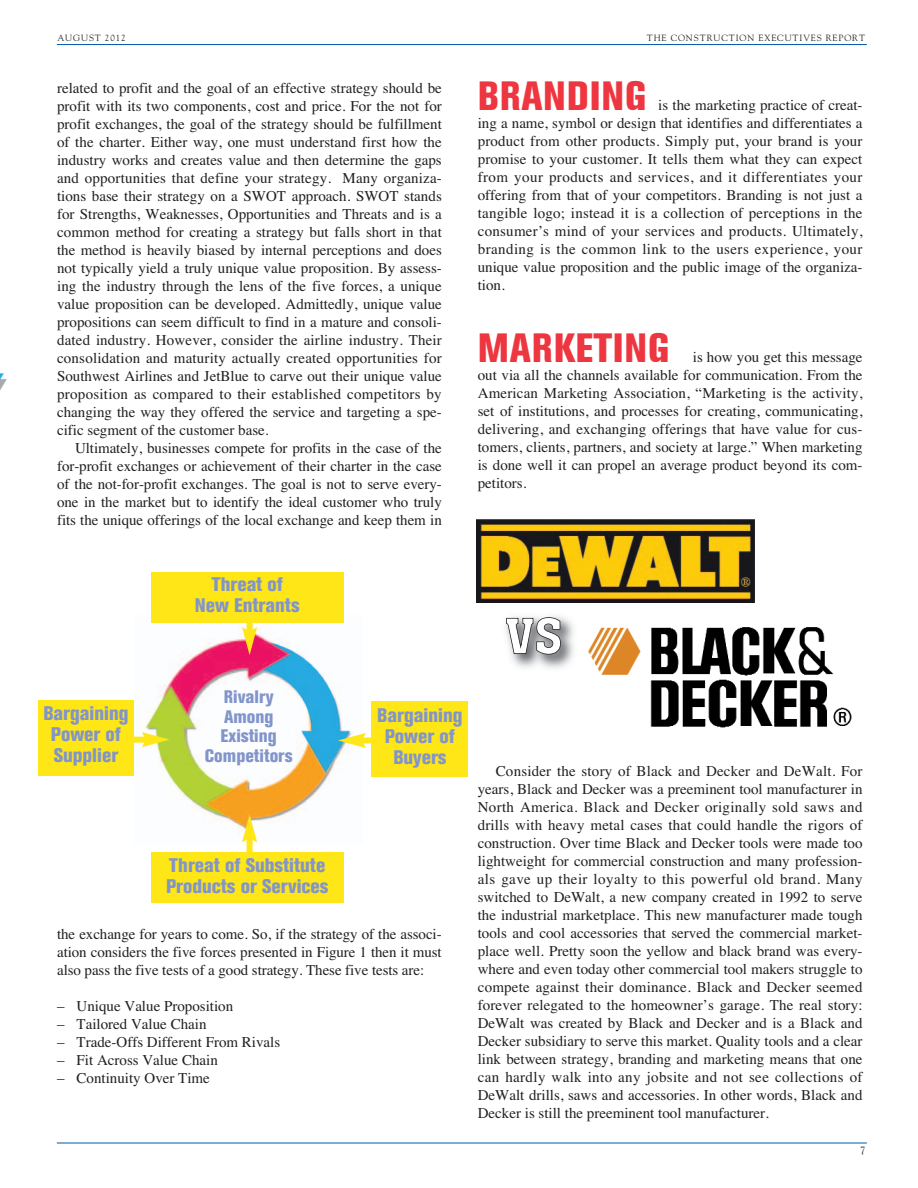
<style>
.page{position:relative;width:918px;height:1188px;background:#fff}
.page>*{position:absolute;margin:0;border:0;box-sizing:border-box;transform-origin:0 0}
.t1{font:800 condensed 40.5px "Akzidenz Grotesk BE";letter-spacing:.02em;color:#ee3640}
.t2{font:800 condensed 19.5px/21px "Akzidenz Grotesk BE";color:#8295cb;text-align:center}
.t3{font:800 condensed 18px/19.4px "Akzidenz Grotesk BE";color:#8295cb;text-align:center}
.t4{font:15px/18px "Times";color:#231f20;text-align:justify}
.t5{font:10.5px "Goudy";color:#231f20}
.t6{font:9px "Goudy";letter-spacing:.1em;color:#231f20}
</style>
<div class="page">
<img style="left:0;top:372px;width:7px;height:19px">
<hr style="left:57px;top:44px;width:810px;height:1px;background:#0157a8">
<hr style="left:57px;top:1143px;width:810px;height:1px;background:#0157a8">
<img style="left:135px;top:623px;width:217px;height:220px">
<div style="left:38px;top:700px;width:96px;height:75px;background:#ffe616"></div>
<div style="left:151px;top:573px;width:193px;height:50px;background:#ffe616"></div>
<img style="left:477px;top:520px;width:277px;height:82px">
<img style="left:588px;top:627px;width:264px;height:101px">
<img style="left:505px;top:616px;width:69px;height:53px">
<svg style="left:506px;top:617px;width:55px;height:38px"></svg>
<div style="left:247px;top:618px;width:6px;height:15px;background:#ffe616"></div>
<svg style="left:242px;top:627px;width:15px;height:28px"></svg>
<div style="left:247px;top:837px;width:6px;height:36px;background:#ffe616"></div>
<svg style="left:242px;top:814px;width:15px;height:28px"></svg>
<div style="left:131px;top:737px;width:16px;height:6px;background:#ffe616"></div>
<svg style="left:142px;top:732px;width:28px;height:15px"></svg>
<div style="left:361px;top:737px;width:22px;height:6px;background:#ffe616"></div>
<svg style="left:338px;top:733px;width:28px;height:15px"></svg>
<div style="left:151px;top:852px;width:193px;height:51px;background:#ffe616"></div>
<div style="left:372px;top:702px;width:96px;height:75px;background:#ffe616"></div>
<p class="t6" style="left:57px;top:34px;width:70px">AUGUST 2012</p>
<p class="t6" style="left:647px;top:34px;width:220px">THE CONSTRUCTION EXECUTIVES REPORT</p>
<p class="t4" style="left:57px;top:80px;width:386px">related to profit and the goal of an effective strategy should be profit with its two components, cost and price. For the not for profit exchanges, the goal of the strategy should be fulfillment of the charter. Either way, one must understand first how the industry works and creates value and then determine the gaps and opportunities that define your strategy. Many organiza&shy;tions base their strategy on a SWOT approach. SWOT stands for Strengths, Weaknesses, Opportunities and Threats and is a common method for creating a strategy but falls short in that the method is heavily biased by internal perceptions and does not typically yield a truly unique value proposition. By assess&shy;ing the industry through the lens of the five forces, a unique value proposition can be developed. Admittedly, unique value propositions can seem difficult to find in a mature and consoli&shy;dated industry. However, consider the airline industry. Their consolidation and maturity actually created opportunities for Southwest Airlines and JetBlue to carve out their unique value proposition as compared to their established competitors by changing the way they offered the service and targeting a spe&shy;cific segment of the customer base.</p>
<p class="t4" style="left:57px;top:440px;width:386px;text-indent:18px">Ultimately, businesses compete for profits in the case of the for-profit exchanges or achievement of their charter in the case of the not-for-profit exchanges. The goal is not to serve every&shy;one in the market but to identify the ideal customer who truly fits the unique offerings of the local exchange and keep them in</p>
<h2 class="t2" style="left:195px;top:575px;width:106px">Threat of<br>New Entrants</h2>
<h1 class="t1" style="left:478px;top:81px;width:170px">BRANDING</h1>
<p class="t4" style="left:478px;top:97px;width:386px;text-indent:181px">is the marketing practice of creat&shy;ing a name, symbol or design that identifies and differentiates a product from other products. Simply put, your brand is your promise to your customer. It tells them what they can expect from your products and services, and it differentiates your offering from that of your competitors. Branding is not just a tangible logo; instead it is a collection of perceptions in the consumer’s mind of your services and products. Ultimately, branding is the common link to the users experience, your unique value proposition and the public image of the organiza&shy;tion.</p>
<h1 class="t1" style="left:478px;top:333px;width:193px">MARKETING</h1>
<p class="t4" style="left:478px;top:349px;width:386px;text-indent:215px">is how you get this message out via all the channels available for communication. From the American Marketing Association, “Marketing is the activity, set of institutions, and processes for creating, communicating, delivering, and exchanging offerings that have value for cus&shy;tomers, clients, partners, and society at large.” When marketing is done well it can propel an average product beyond its com&shy;petitors.</p>
<h2 class="t2" style="left:43px;top:704px;width:87px">Bargaining<br>Power of<br>Supplier</h2>
<p class="t3" style="left:205px;top:689px;width:89px">Rivalry<br>Among<br>Existing<br>Competitors</p>
<h2 class="t2" style="left:166px;top:856px;width:164px;text-align:left">Threat of Substitute<br>Products or Services</h2>
<h2 class="t2" style="left:377px;top:706px;width:87px">Bargaining<br>Power of<br>Buyers</h2>
<p class="t4" style="left:57px;top:926px;width:386px">the exchange for years to come. So, if the strategy of the associ&shy;ation considers the five forces presented in Figure 1 then it must also pass the five tests of a good strategy. These five tests are:</p>
<p class="t4" style="left:57px;top:998px;width:178px">– Unique Value Proposition</p>
<p class="t4" style="left:57px;top:1016px;width:151px">– Tailored Value Chain</p>
<p class="t4" style="left:57px;top:1034px;width:225px">– Trade-Offs Different From Rivals</p>
<p class="t4" style="left:57px;top:1052px;width:162px">– Fit Across Value Chain</p>
<p class="t4" style="left:57px;top:1070px;width:154px">– Continuity Over Time</p>
<p class="t4" style="left:478px;top:763px;width:386px;text-indent:18px">Consider the story of Black and Decker and DeWalt. For years, Black and Decker was a preeminent tool manufacturer in North America. Black and Decker originally sold saws and drills with heavy metal cases that could handle the rigors of construction. Over time Black and Decker tools were made too lightweight for commercial construction and many profession&shy;als gave up their loyalty to this powerful old brand. Many switched to DeWalt, a new company created in 1992 to serve the industrial marketplace. This new manufacturer made tough tools and cool accessories that served the commercial market&shy;place well. Pretty soon the yellow and black brand was every&shy;where and even today other commercial tool makers struggle to compete against their dominance. Black and Decker seemed forever relegated to the homeowner’s garage. The real story:<br>DeWalt was created by Black and Decker and is a Black and Decker subsidiary to serve this market. Quality tools and a clear link between strategy, branding and marketing means that one can hardly walk into any jobsite and not see collections of DeWalt drills, saws and accessories. In other words, Black and Decker is still the preeminent tool manufacturer.</p>
<p class="t5" style="left:860px;top:1146px;width:7px">7</p>
</div>
